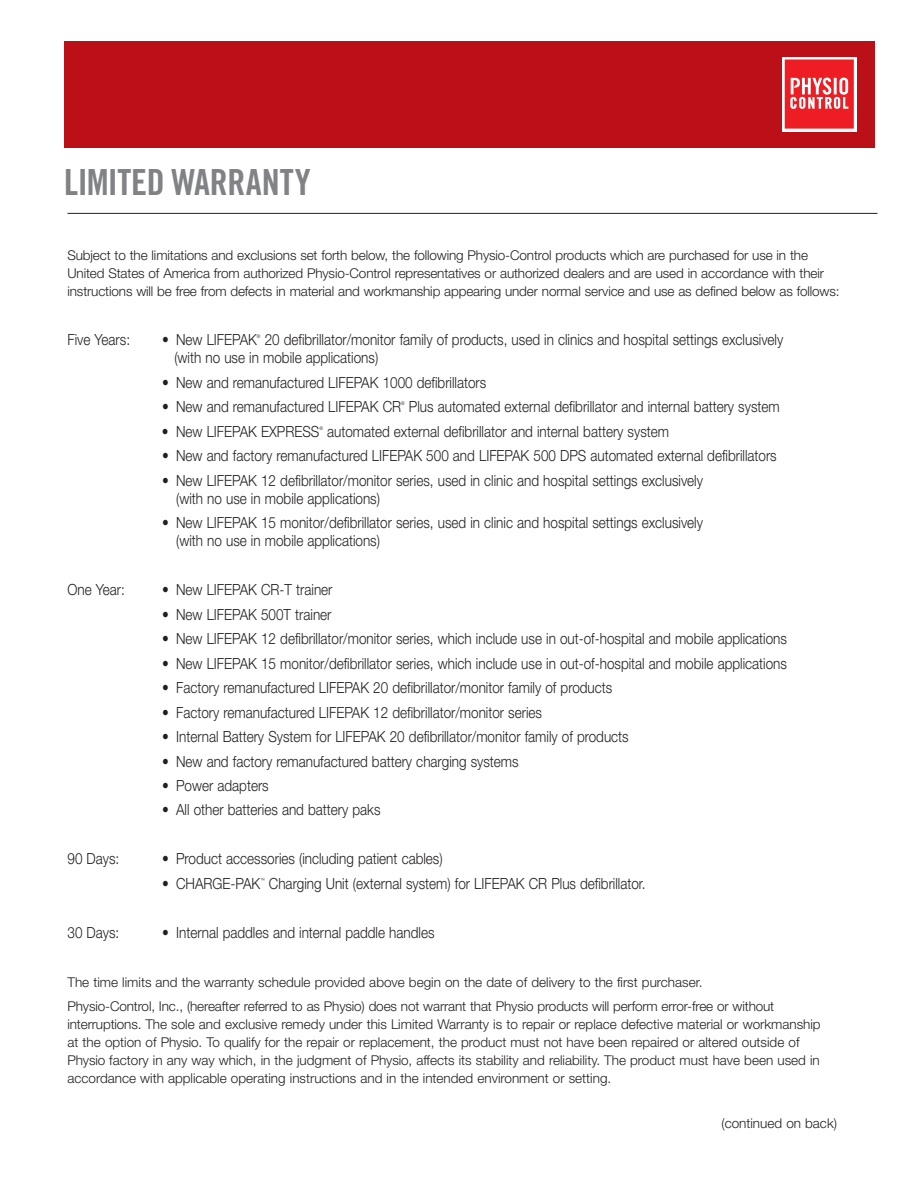
<style>
.page{position:relative;width:918px;height:1188px;background:#fff}
.page>*{position:absolute;margin:0;border:0;box-sizing:border-box;transform-origin:0 0}
.t1{font:36px "Trade Gothic LT Std Bd Cn 20";letter-spacing:-.01em;color:#808285}
.t2{font:300 15.45px/18px "Helvetica Neue LT Std";color:#231f20;scale:.88 1}
.t3{font:300 13.5px/18px "Helvetica Neue LT Std";letter-spacing:-.01em;color:#231f20}
.t4{font:300 5.25px "Helvetica Neue LT Std";color:#231f20;scale:.84 1}
.t5{font:300 5.1px "Helvetica Neue LT Std";color:#231f20;scale:.88 1}
</style>
<div class="page">
<hr style="left:68px;top:213px;width:810px;height:1px;background:#231f20">
<div style="left:64px;top:41px;width:810px;height:107px;background:#bb1018"></div>
<svg style="left:782px;top:57px;width:75px;height:74px"></svg>
<svg style="left:785px;top:60px;width:69px;height:69px;background:#f1464b"></svg>
<h1 class="t1" style="left:64px;top:160px;width:248px">LIMITED WARRANTY</h1>
<p class="t3" style="left:68px;top:246px;width:774px">Subject to the limitations and exclusions set forth below, the following Physio-Control products which are purchased for use in the<br>United States of America from authorized Physio-Control representatives or authorized dealers and are used in accordance with their instructions will be free from defects in material and workmanship appearing under normal service and use as defined below as follows:</p>
<p class="t2" style="left:68px;top:330px;width:73px">Five Years:</p>
<p class="t2" style="left:162px;top:330px;width:109px">• New LIFEPAK</p>
<p class="t5" style="left:257px;top:333px;width:6px">®</p>
<p class="t2" style="left:174px;top:330px;width:694px;text-indent:90px">20 defibrillator/monitor family of products, used in clinics and hospital settings exclusively (with no use in mobile applications)</p>
<p class="t2" style="left:162px;top:373px;width:370px">• New and remanufactured LIFEPAK 1000 defibrillators</p>
<p class="t2" style="left:162px;top:397px;width:273px">• New and remanufactured LIFEPAK CR</p>
<p class="t5" style="left:401px;top:400px;width:6px">®</p>
<p class="t2" style="left:409px;top:397px;width:423px">Plus automated external defibrillator and internal battery system</p>
<p class="t2" style="left:162px;top:422px;width:180px">• New LIFEPAK EXPRESS</p>
<p class="t5" style="left:319px;top:425px;width:6px">®</p>
<p class="t2" style="left:327px;top:422px;width:390px">automated external defibrillator and internal battery system</p>
<p class="t2" style="left:162px;top:446px;width:700px">• New and factory remanufactured LIFEPAK 500 and LIFEPAK 500 DPS automated external defibrillators</p>
<p class="t2" style="left:176px;top:471px;width:600px;text-indent:-14px">• New LIFEPAK 12 defibrillator/monitor series, used in clinic and hospital settings exclusively (with no use in mobile applications)</p>
<p class="t2" style="left:176px;top:513px;width:600px;text-indent:-14px">• New LIFEPAK 15 monitor/defibrillator series, used in clinic and hospital settings exclusively (with no use in mobile applications)</p>
<p class="t2" style="left:68px;top:580px;width:67px">One Year:</p>
<p class="t2" style="left:162px;top:580px;width:195px">• New LIFEPAK CR-T trainer</p>
<p class="t2" style="left:162px;top:605px;width:194px">• New LIFEPAK 500T trainer</p>
<p class="t2" style="left:162px;top:629px;width:712px">• New LIFEPAK 12 defibrillator/monitor series, which include use in out-of-hospital and mobile applications</p>
<p class="t2" style="left:162px;top:654px;width:712px">• New LIFEPAK 15 monitor/defibrillator series, which include use in out-of-hospital and mobile applications</p>
<p class="t2" style="left:162px;top:678px;width:513px">• Factory remanufactured LIFEPAK 20 defibrillator/monitor family of products</p>
<p class="t2" style="left:162px;top:703px;width:433px">• Factory remanufactured LIFEPAK 12 defibrillator/monitor series</p>
<p class="t2" style="left:162px;top:727px;width:532px">• Internal Battery System for LIFEPAK 20 defibrillator/monitor family of products</p>
<p class="t2" style="left:162px;top:752px;width:407px">• New and factory remanufactured battery charging systems</p>
<p class="t2" style="left:162px;top:776px;width:123px">• Power adapters</p>
<p class="t2" style="left:162px;top:801px;width:250px">• All other batteries and battery paks</p>
<p class="t2" style="left:68px;top:850px;width:60px">90 Days:</p>
<p class="t2" style="left:162px;top:850px;width:320px">• Product accessories (including patient cables)</p>
<p class="t2" style="left:162px;top:874px;width:113px">• CHARGE-PAK</p>
<p class="t4" style="left:260px;top:877px;width:7px">™</p>
<p class="t2" style="left:269px;top:874px;width:430px">Charging Unit (external system) for LIFEPAK CR Plus defibrillator.</p>
<p class="t2" style="left:68px;top:923px;width:60px">30 Days:</p>
<p class="t2" style="left:162px;top:923px;width:311px">• Internal paddles and internal paddle handles</p>
<p class="t3" style="left:68px;top:969px;width:708px;line-height:24.5px">The time limits and the warranty schedule provided above begin on the date of delivery to the first purchaser.<br>Physio-Control, Inc., (hereafter referred to as Physio) does not warrant that Physio products will perform error-free or without</p>
<p class="t3" style="left:68px;top:1015px;width:755px">interruptions. The sole and exclusive remedy under this Limited Warranty is to repair or replace defective material or workmanship at the option of Physio. To qualify for the repair or replacement, the product must not have been repaired or altered outside of Physio factory in any way which, in the judgment of Physio, affects its stability and reliability. The product must have been used in accordance with applicable operating instructions and in the intended environment or setting.</p>
<p class="t3" style="left:721px;top:1114px;width:117px">(continued on back)</p>
</div>
